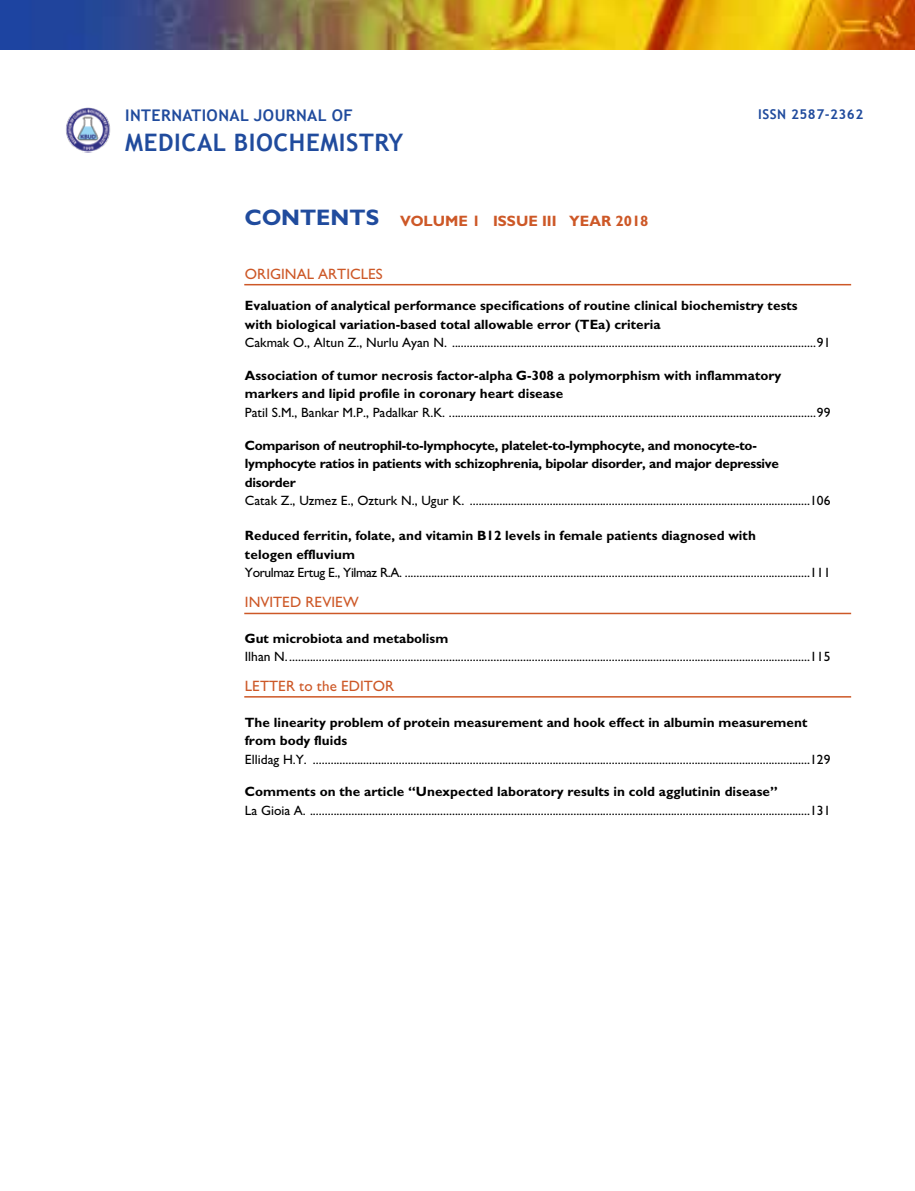
<style>
.page{position:relative;width:915px;height:1191px;background:#fff}
.page>*{position:absolute;margin:0;border:0;box-sizing:border-box;transform-origin:0 0}
.t1{font:700 24.15px "Trebuchet MS";letter-spacing:.025em;color:#204b9d}
.t2{font:700 16.05px "Trebuchet MS";letter-spacing:.025em;color:#204b9d}
.t3{font:500 15px "Gill Sans MT Pro";color:#cd5827}
.t4{font:700 15px "Gill Sans MT Pro";color:#cd5827}
.t5{font:500 13.5px "Gill Sans MT Pro";color:#000}
.t6{font:700 13.5px/18.5px "Gill Sans MT Pro";color:#000}
.t7{font:500 13.5px "Gill Sans MT Pro";letter-spacing:-.03em;color:#000}
.t8{font:700 13.5px/18.5px "Gill Sans MT Pro";letter-spacing:-.02em;color:#000}
.t9{font:700 13.5px "Trebuchet MS";letter-spacing:.035em;color:#204b9d}
.s1{font-size:22.5px;color:#204b9d}
</style>
<div class="page">
<img style="left:0;top:0;width:914px;height:50px">
<img style="left:66px;top:107px;width:45px;height:46px">
<hr style="left:244px;top:284px;width:606px;height:1px;background:#cd5827">
<hr style="left:244px;top:612px;width:606px;height:2px;background:#cd5827">
<hr style="left:244px;top:696px;width:606px;height:1px;background:#cd5827">
<p class="t2" style="left:125px;top:105px;width:229px">INTERNATIONAL JOURNAL OF</p>
<h1 class="t1" style="left:125px;top:127px;width:279px">MEDICAL BIOCHEMISTRY</h1>
<p class="t4" style="left:245px;top:211px;width:405px"><span class="s1">CONTENTS</span> VOLUME 1 ISSUE III YEAR 2018</p>
<p class="t3" style="left:245px;top:265px;width:139px">ORIGINAL ARTICLES</p>
<p class="t9" style="left:757px;top:106px;width:107px">ISSN 2587-2362</p>
<p class="t6" style="left:245px;top:296px;width:554px">Evaluation of analytical performance specifications of routine clinical biochemistry tests with biological variation-based total allowable error (TEa) criteria</p>
<p class="t5" style="left:245px;top:334px;width:586px">Cakmak O., Altun Z., Nurlu Ayan N. ...........................................................................................................................91</p>
<p class="t6" style="left:245px;top:366px;width:538px">Association of tumor necrosis factor-alpha G-308 a polymorphism with inflammatory markers and lipid profile in coronary heart disease</p>
<p class="t5" style="left:245px;top:404px;width:586px">Patil S.M., Bankar M.P., Padalkar R.K. ............................................................................................................................99</p>
<p class="t8" style="left:245px;top:435px;width:535px">Comparison of neutrophil-to-lymphocyte, platelet-to-lymphocyte, and monocyte-to&shy;lymphocyte ratios in patients with schizophrenia, bipolar disorder, and major depressive disorder</p>
<p class="t5" style="left:245px;top:492px;width:586px">Catak Z., Uzmez E., Ozturk N., Ugur K. ...................................................................................................................106</p>
<p class="t6" style="left:245px;top:526px;width:512px">Reduced ferritin, folate, and vitamin B12 levels in female patients diagnosed with telogen effluvium</p>
<p class="t7" style="left:245px;top:564px;width:586px">Yorulmaz Ertug E., Yilmaz R.A. .........................................................................................................................................111</p>
<p class="t3" style="left:245px;top:593px;width:115px">INVITED REVIEW</p>
<p class="t6" style="left:245px;top:628px;width:205px">Gut microbiota and metabolism</p>
<p class="t5" style="left:245px;top:648px;width:586px">Ilhan N. ................................................................................................................................................................................115</p>
<p class="t3" style="left:245px;top:677px;width:151px">LETTER to the EDITOR</p>
<p class="t6" style="left:245px;top:712px;width:564px">The linearity problem of protein measurement and hook effect in albumin measurement from body fluids</p>
<p class="t5" style="left:245px;top:751px;width:586px">Ellidag H.Y. ........................................................................................................................................................................129</p>
<p class="t6" style="left:245px;top:782px;width:534px">Comments on the article “Unexpected laboratory results in cold agglutinin disease”</p>
<p class="t5" style="left:245px;top:802px;width:586px">La Gioia A. .........................................................................................................................................................................131</p>
</div>
